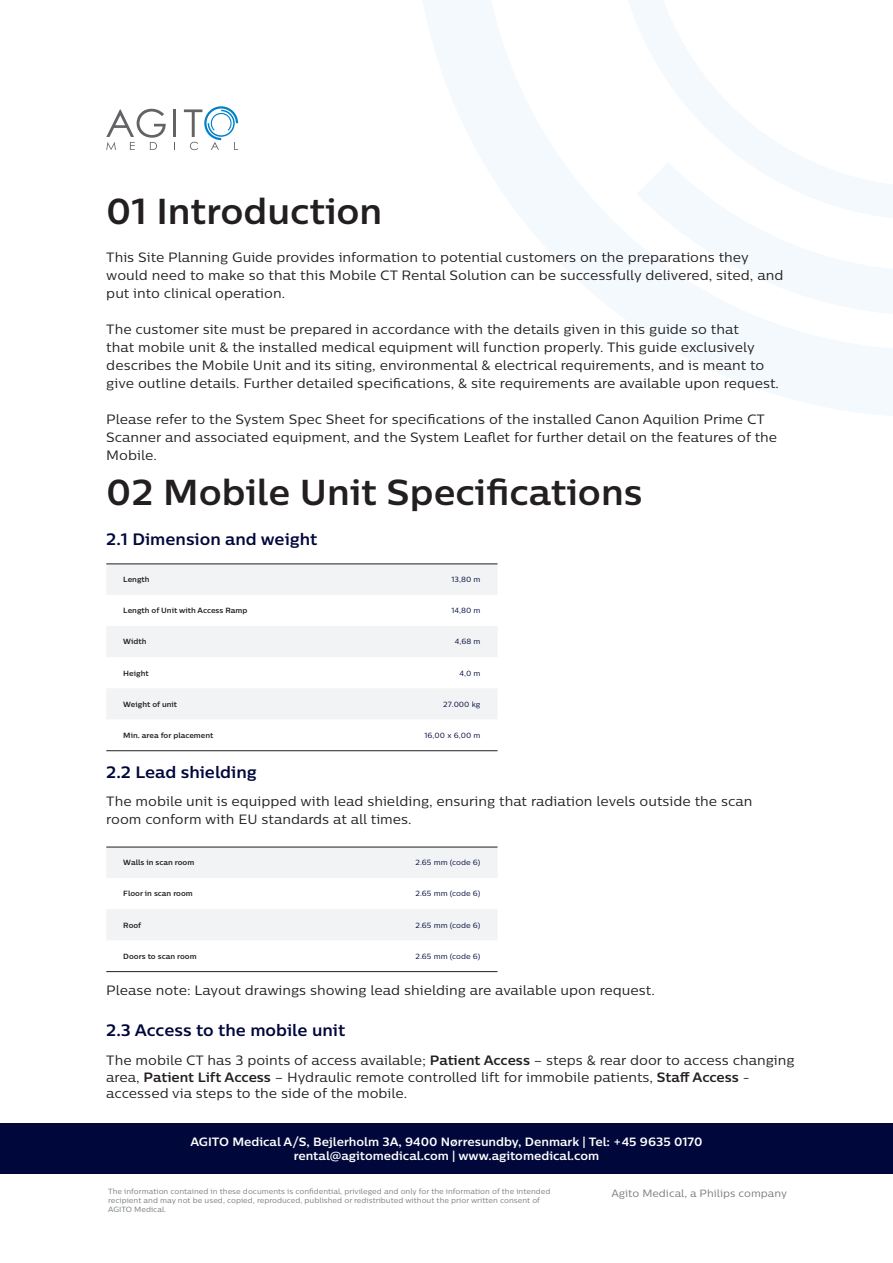
<style>
.page{position:relative;width:893px;height:1263px;background:#fff}
.page>*{position:absolute;margin:0;border:0;box-sizing:border-box;transform-origin:0 0}
.t1{font:700 36px "Centrale Sans";color:#231f20}
.t2{font:700 16.5px "Centrale Sans";color:#00073b}
.t3{font:13.5px/18px "Centrale Sans";color:#231f20}
.t4{font:700 12px/14.4px "Centrale Sans";color:#fff;text-align:center}
.t5{font:10.5px "Centrale Sans";color:#777b7f}
.t6{font:7.5px/9px "Centrale Sans";color:#777b7f}
.t7{font:700 7.5px "Centrale Sans";color:#231f20}
.t8{font:7.5px "Centrale Sans";color:#00073b}
.s1{font-weight:700}
</style>
<div class="page">
<svg style="left:423px;top:0;width:470px;height:416px"></svg>
<svg style="left:636px;top:221px;width:257px;height:95px;fill:#f3f9fc"></svg>
<svg style="left:613px;top:0;width:280px;height:221px"></svg>
<hr style="left:173px;top:109px;width:3px;height:28px;background:#636366">
<svg style="left:106px;top:109px;width:60px;height:41px"></svg>
<svg style="left:184px;top:106px;width:54px;height:44px"></svg>
<div style="left:0;top:1123px;width:893px;height:51px;background:#00073b"></div>
<svg style="left:107px;top:565px;width:390px;height:154px;fill:#f2f3f4"></svg>
<svg style="left:107px;top:848px;width:390px;height:92px"></svg>
<hr style="left:106px;top:564px;width:391px;height:1px;background:#231f20">
<hr style="left:106px;top:750px;width:391px;height:1px;background:#231f20">
<hr style="left:106px;top:847px;width:391px;height:1px;background:#231f20">
<hr style="left:106px;top:971px;width:391px;height:1px;background:#231f20">
<p class="t1" style="left:106px;top:188px;width:278px">01 Introduction</p>
<p class="t3" style="left:106px;top:248px;width:679px">This Site Planning Guide provides information to potential customers on the preparations they would need to make so that this Mobile CT Rental Solution can be successfully delivered, sited, and put into clinical operation.</p>
<p class="t3" style="left:106px;top:320px;width:674px">The customer site must be prepared in accordance with the details given in this guide so that<br>that mobile unit &amp; the installed medical equipment will function properly. This guide exclusively describes the Mobile Unit and its siting, environmental &amp; electrical requirements, and is meant to give outline details. Further detailed specifications, &amp; site requirements are available upon request.</p>
<p class="t3" style="left:106px;top:410px;width:672px">Please refer to the System Spec Sheet for specifications of the installed Canon Aquilion Prime CT<br>Scanner and associated equipment, and the System Leaflet for further detail on the features of the<br>Mobile.</p>
<p class="t1" style="left:106px;top:469px;width:538px">02 Mobile Unit Specifications</p>
<p class="t2" style="left:106px;top:529px;width:213px">2.1 Dimension and weight</p>
<p class="t7" style="left:123px;top:575px;width:28px">Length</p>
<p class="t8" style="left:451px;top:575px;width:30px">13,80 m</p>
<p class="t7" style="left:123px;top:606px;width:126px">Length of Unit with Access Ramp</p>
<p class="t8" style="left:451px;top:606px;width:31px">14,80 m</p>
<p class="t7" style="left:123px;top:637px;width:25px">Width</p>
<p class="t8" style="left:455px;top:637px;width:27px">4,68 m</p>
<p class="t7" style="left:123px;top:668px;width:27px">Height</p>
<p class="t8" style="left:459px;top:668px;width:23px">4,0 m</p>
<p class="t7" style="left:123px;top:699px;width:55px">Weight of unit</p>
<p class="t8" style="left:443px;top:699px;width:39px">27.000 kg</p>
<p class="t7" style="left:123px;top:730px;width:92px">Min. area for placement</p>
<p class="t8" style="left:425px;top:730px;width:57px">16,00 x 6,00 m</p>
<p class="t2" style="left:106px;top:761px;width:152px">2.2 Lead shielding</p>
<p class="t3" style="left:106px;top:792px;width:648px">The mobile unit is equipped with lead shielding, ensuring that radiation levels outside the scan room conform with EU standards at all times.</p>
<p class="t7" style="left:123px;top:858px;width:73px">Walls in scan room</p>
<p class="t8" style="left:416px;top:858px;width:66px">2.65 mm (code 6)</p>
<p class="t7" style="left:123px;top:889px;width:71px">Floor in scan room</p>
<p class="t8" style="left:416px;top:889px;width:66px">2.65 mm (code 6)</p>
<p class="t7" style="left:123px;top:920px;width:20px">Roof</p>
<p class="t8" style="left:416px;top:920px;width:66px">2.65 mm (code 6)</p>
<p class="t7" style="left:123px;top:951px;width:75px">Doors to scan room</p>
<p class="t8" style="left:416px;top:951px;width:66px">2.65 mm (code 6)</p>
<p class="t3" style="left:106px;top:980px;width:550px">Please note: Layout drawings showing lead shielding are available upon request.</p>
<p class="t2" style="left:106px;top:1020px;width:240px">2.3 Access to the mobile unit</p>
<p class="t3" style="left:106px;top:1052px;width:690px;line-height:16.2px">The mobile CT has 3 points of access available; <span class="s1">Patient Access</span> – steps &amp; rear door to access changing area, <span class="s1">Patient Lift Access</span> – Hydraulic remote controlled lift for immobile patients, <span class="s1">Staff Access</span> - accessed via steps to the side of the mobile.</p>
<p class="t4" style="left:190px;top:1134px;width:514px">AGITO Medical A/S, Bejlerholm 3A, 9400 Nørresundby, Denmark | Tel: +45 9635 0170 rental@agitomedical.com | www.agitomedical.com</p>
<p class="t5" style="left:611px;top:1187px;width:177px">Agito Medical, a Philips company</p>
<p class="t6" style="left:108px;top:1187px;width:444px">The information contained in these documents is confidential, privileged and only for the information of the intended recipient and may not be used, copied, reproduced, published or redistributed without the prior written consent of<br>AGITO Medical.</p>
</div>
